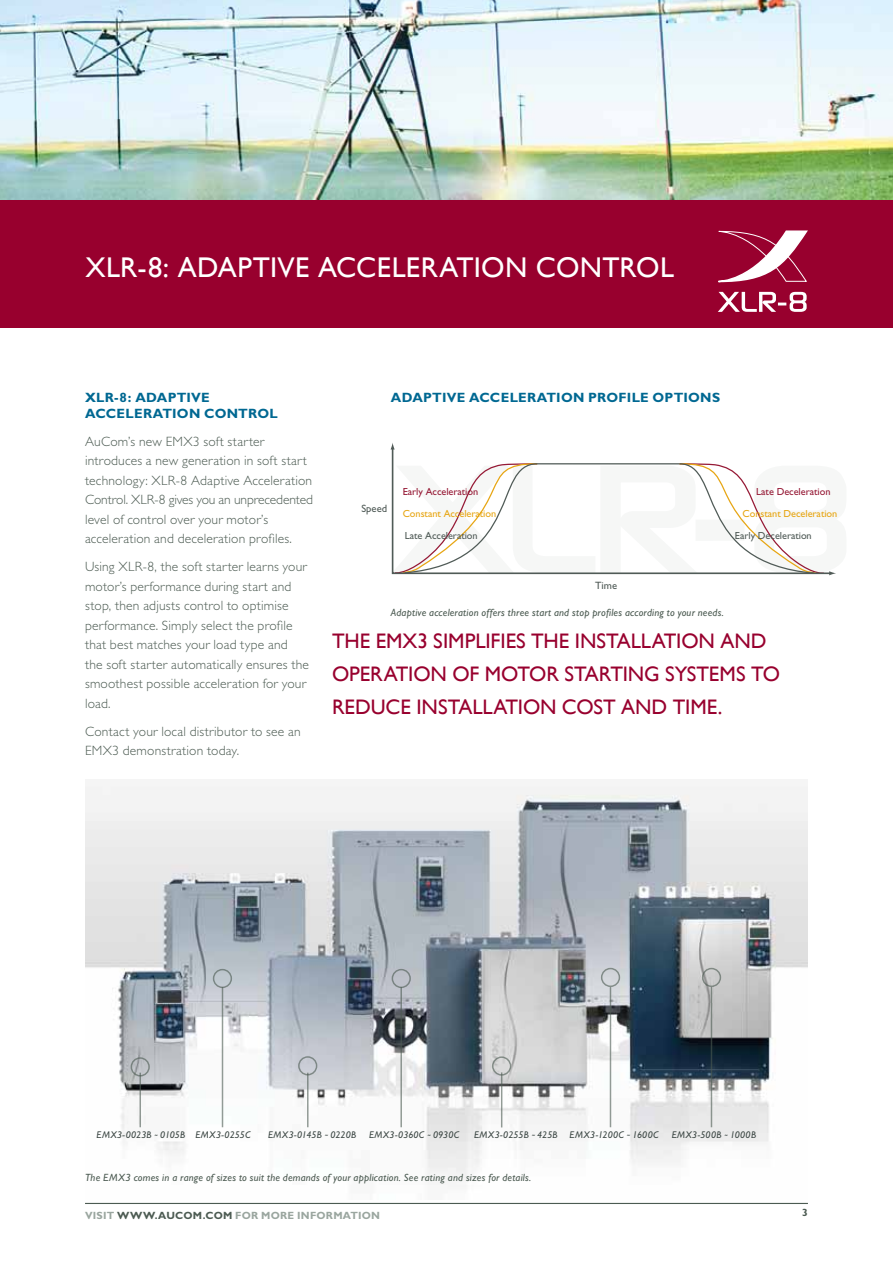
<style>
.page{position:relative;width:893px;height:1263px;background:#fff}
.page>*{position:absolute;margin:0;border:0;box-sizing:border-box;transform-origin:0 0}
.t1{font:28.5px "Gill Sans";color:#fff}
.t2{font:21px/33px "Gill Sans";color:#98002e}
.t3{font:300 13.5px/19.5px "Gill Sans";letter-spacing:.015em;color:#4c5b52}
.t4{font:700 13.5px/16.2px "Gill Sans";letter-spacing:.02em;color:#006892}
.t5{font:10.65px "Gill Sans";color:#505b57}
.t6{font:italic 10.5px "Gill Sans";letter-spacing:.02em;color:#4c5b52}
.t7{font:700 10.5px "Gill Sans";letter-spacing:.025em;color:#9aa69f}
.t8{font:700 10.5px "Gill Sans";color:#4c5b52}
.t9{font:10.2px "Gill Sans";letter-spacing:-.005em;color:#e7a614}
.t10{font:10.2px "Gill Sans";letter-spacing:-.005em;color:#961a36}
.t11{font:10.2px "Gill Sans";letter-spacing:-.005em;color:#505b57}
.t12{font:italic 9.75px "Gill Sans";letter-spacing:.015em;color:#3b4643}
.t13{font:italic 9.75px "Gill Sans";letter-spacing:.035em;color:#3b4643}
.s1{color:#4c5b52}
</style>
<div class="page">
<div style="left:0;top:200px;width:893px;height:127px;background:#98002e"></div>
<img style="left:0;top:0;width:893px;height:200px">
<hr style="left:85px;top:1203px;width:723px;height:1px;background:#4c5b52">
<svg style="left:718px;top:292px;width:89px;height:20px"></svg>
<svg style="left:718px;top:230px;width:90px;height:53px"></svg>
<svg style="left:391px;top:443px;width:4px;height:6px"></svg>
<svg style="left:391px;top:462px;width:445px;height:114px"></svg>
<img style="left:85px;top:786px;width:723px;height:395px">
<div style="left:131px;top:1057px;width:19px;height:19px;border:2px solid #4c5b52;border-radius:50%"></div>
<div style="left:298px;top:1056px;width:19px;height:19px;border:2px solid #4c5b52;border-radius:50%"></div>
<div style="left:213px;top:969px;width:19px;height:19px;border:2px solid #4c5b52;border-radius:50%"></div>
<div style="left:392px;top:969px;width:19px;height:19px;border:2px solid #4c5b52;border-radius:50%"></div>
<div style="left:601px;top:968px;width:19px;height:19px;border:2px solid #4c5b52;border-radius:50%"></div>
<div style="left:702px;top:968px;width:19px;height:19px;border:2px solid #4c5b52;border-radius:50%"></div>
<hr style="left:139px;top:1073px;width:2px;height:54px;background:#4c5b52">
<hr style="left:307px;top:1073px;width:2px;height:54px;background:#4c5b52">
<hr style="left:222px;top:987px;width:1px;height:140px;background:#4c5b52">
<hr style="left:400px;top:987px;width:2px;height:140px;background:#4c5b52">
<hr style="left:610px;top:987px;width:1px;height:140px;background:#4c5b52">
<hr style="left:711px;top:987px;width:1px;height:140px;background:#4c5b52">
<div style="left:492px;top:1056px;width:19px;height:20px;border:2px solid #4c5b52;border-radius:50%"></div>
<hr style="left:501px;top:1072px;width:1px;height:55px;background:#4c5b52">
<h1 class="t1" style="left:86px;top:251px;width:112px">XLR-8: ADAP</h1>
<h1 class="t1" style="left:253px;top:251px;width:31px">TIVE</h1>
<h1 class="t1" style="left:318px;top:251px;width:19px">ACCELERA</h1>
<h1 class="t1" style="left:456px;top:251px;width:35px">TION</h1>
<h1 class="t1" style="left:536px;top:251px;width:22px">CON</h1>
<h1 class="t1" style="left:602px;top:251px;width:36px">TROL</h1>
<p class="t4" style="left:85px;top:389px;width:194px">XLR-8: ADAPTIVE<br>ACC ELERATIO N CO NTRO L</p>
<p class="t3" style="left:85px;top:432px;width:230px">AuCom’s new EMX3 soft starter introduces a new generation in soft start technology: XLR-8 Adaptive Acceleration Control. XLR-8 gives you an unprecedented level of control over your motor’s acceleration and deceleration profiles.</p>
<p class="t3" style="left:85px;top:557px;width:225px">Using XLR-8, the soft starter learns your motor’s performance during start and stop, then adjusts control to optimise performance. Simply select the profile that best matches your load type and<br>the soft starter automatically ensures the smoothest possible acceleration for your load.</p>
<p class="t3" style="left:85px;top:721px;width:217px">Contact your local distributor to see an<br>EMX3 demonstration today.</p>
<p class="t4" style="left:391px;top:389px;width:120px">ADAPTIVE ACCELER</p>
<p class="t4" style="left:537px;top:389px;width:185px">ATION PROFILE OPTIONS</p>
<p class="t5" style="left:361px;top:502px;width:27px">Speed</p>
<p class="t10" style="left:403px;top:485px;width:77px">Early Acceleration</p>
<p class="t11" style="left:405px;top:529px;width:74px">Late Acceleration</p>
<p class="t9" style="left:403px;top:507px;width:95px">Constant Acceleration</p>
<p class="t10" style="left:756px;top:485px;width:76px">Late Deceleration</p>
<p class="t9" style="left:743px;top:507px;width:96px">Constant Deceleration</p>
<p class="t11" style="left:735px;top:529px;width:78px">Early Deceleration</p>
<p class="t5" style="left:595px;top:579px;width:24px">Time</p>
<p class="t6" style="left:391px;top:606px;width:334px">Adaptive acceleration offers three start and stop profiles according to your needs.</p>
<h2 class="t2" style="left:332px;top:625px;width:450px;text-indent:85px">3 SIMPLIFIES THE INSTALLATION AND<br>OPERATION OF MOTOR STARTING SYSTEMS TO<br>REDUCE INSTALLATION COST AND TIME.</h2>
<h2 class="t2" style="left:332px;top:625px;width:59px">THE EMX</h2>
<p class="t12" style="left:97px;top:1129px;width:90px">EMX3-0023B ˜ 0105B</p>
<p class="t12" style="left:268px;top:1129px;width:90px">EMX3-0145B ˜ 0220B</p>
<p class="t12" style="left:195px;top:1129px;width:56px">EMX3-0255c</p>
<p class="t12" style="left:369px;top:1129px;width:92px">EMX3-0360c ˜ 0930c</p>
<p class="t12" style="left:570px;top:1129px;width:90px">EMX3-1200c ˜ 1600c</p>
<p class="t13" style="left:672px;top:1129px;width:86px">EMX3-500B ˜ 1000B</p>
<p class="t12" style="left:474px;top:1129px;width:85px">EMX3-0255B ˜ 425B</p>
<p class="t6" style="left:85px;top:1172px;width:448px">The EMX3 comes in a range of sizes to suit the demands of your application. See rating and sizes for details.</p>
<p class="t7" style="left:85px;top:1209px;width:295px">VISIT <span class="s1">WWW.AUCOM.COM</span> FOR MORE INFORMATION</p>
<p class="t8" style="left:802px;top:1206px;width:7px">3</p>
</div>
